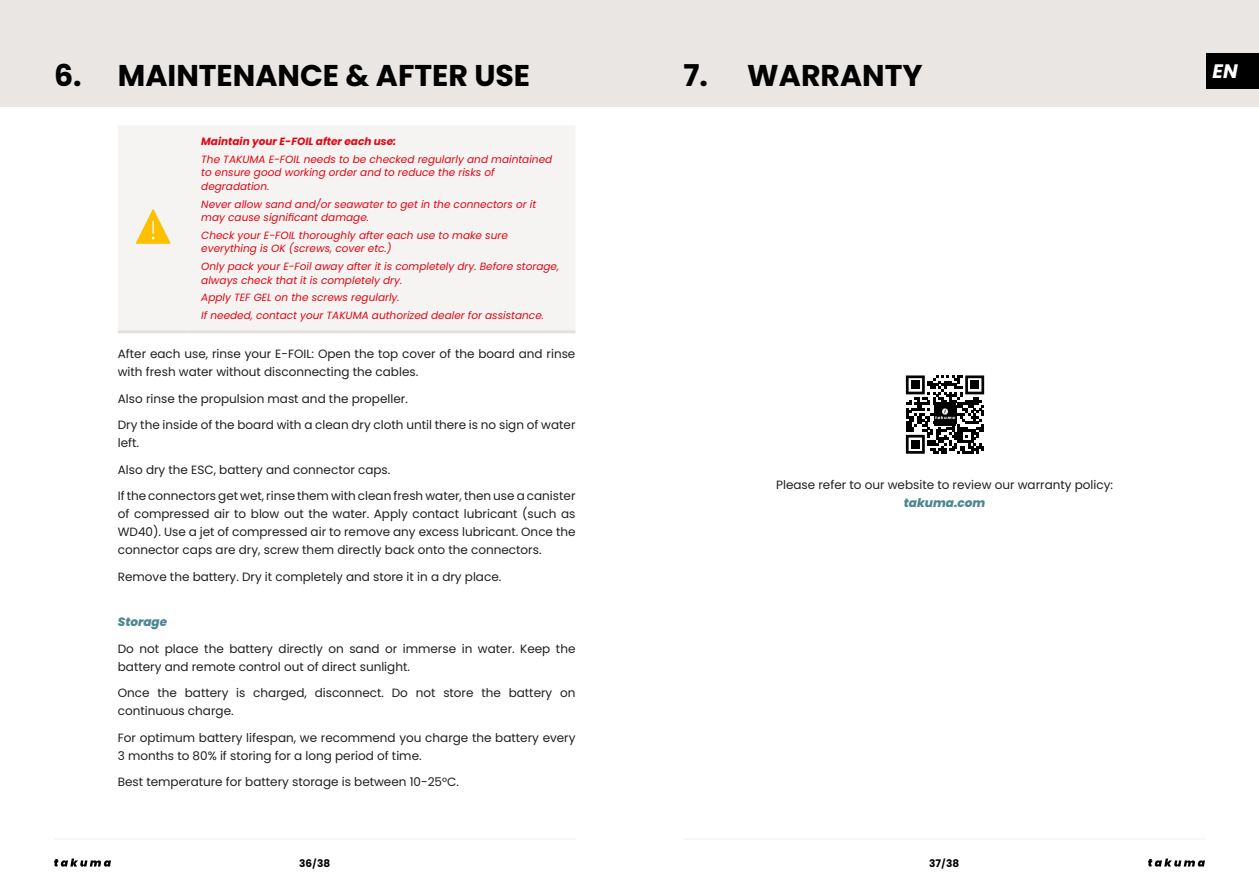
<style>
.page{position:relative;width:1259px;height:893px;background:#fff}
.page>*{position:absolute;margin:0;border:0;box-sizing:border-box;transform-origin:0 0}
.t1{font:700 30px "Poppins";color:#000}
.t2{font:italic 700 19.5px "Poppins";color:#fff}
.t3{font:12px/18px "Poppins";color:#1e1f1f}
.t4{font:italic 800 12px "Poppins";color:#4d8792}
.t5{font:italic 10.5px/13.5px "Poppins";color:#e30613}
.t6{font:italic 700 10.5px "Poppins";color:#e30613}
.t7{font:700 10.5px "Poppins";color:#000}
.s1{font-size:9px}
</style>
<div class="page">
<hr style="left:683px;top:838px;width:522px;height:2px;background:#f5f4f3">
<div style="left:608px;top:0;width:651px;height:107px;background:#eae6e4"></div>
<div style="left:1205px;top:54px;width:54px;height:35px;background:#000"></div>
<svg style="left:1148px;top:858px;width:57px;height:9px"></svg>
<hr style="left:54px;top:838px;width:521px;height:2px;background:#f5f4f3">
<div style="left:0;top:0;width:651px;height:107px;background:#eae6e4"></div>
<svg style="left:54px;top:858px;width:57px;height:9px"></svg>
<div style="left:118px;top:126px;width:457px;height:204px;background:#f5f4f3"></div>
<hr style="left:118px;top:330px;width:70px;height:3px;background:#e5e0dd">
<hr style="left:188px;top:330px;width:387px;height:3px;background:#e5e0dd">
<svg style="left:136px;top:209px;width:34px;height:35px"></svg>
<svg style="left:906px;top:375px;width:78px;height:79px"></svg>
<div style="left:911px;top:381px;width:8px;height:8px;background:#000"></div>
<div style="left:970px;top:381px;width:8px;height:8px;background:#000"></div>
<div style="left:911px;top:440px;width:8px;height:8px;background:#000"></div>
<img style="left:934px;top:404px;width:22px;height:22px">
<h1 class="t1" style="left:54px;top:58px;width:478px">6. MAINTENANCE &amp; AFTER USE</h1>
<p class="t6" style="left:201px;top:135px;width:196px">Maintain your E-FOIL after each use:</p>
<p class="t5" style="left:201px;top:152px;width:352px">The TAKUMA E-FOIL needs to be checked regularly and maintained to ensure good working order and to reduce the risks of degradation.</p>
<p class="t5" style="left:201px;top:197px;width:336px">Never allow sand and/or seawater to get in the connectors or it may cause significant damage.</p>
<p class="t5" style="left:201px;top:228px;width:308px">Check your E-FOIL thoroughly after each use to make sure everything is OK (screws, cover etc.)</p>
<p class="t5" style="left:201px;top:260px;width:359px">Only pack your E-Foil away after it is completely dry. Before storage, always check that it is completely dry.</p>
<p class="t5" style="left:201px;top:289px;width:344px;line-height:17.7px">Apply TEF GEL on the screws regularly.<br>If needed, contact your TAKUMA authorized dealer for assistance.</p>
<p class="t3" style="left:118px;top:345px;width:459px">After each use, rinse your E-FOIL: Open the top cover of the board and rinse with fresh water without disconnecting the cables.</p>
<p class="t3" style="left:118px;top:389px;width:291px">Also rinse the propulsion mast and the propeller.</p>
<p class="t3" style="left:118px;top:416px;width:459px">Dry the inside of the board with a clean dry cloth until there is no sign of water left.</p>
<p class="t3" style="left:118px;top:460px;width:274px">Also dry the ESC, battery and connector caps.</p>
<p class="t3" style="left:118px;top:487px;width:459px;text-align:justify">If the connectors get wet, rinse them with clean fresh water, then use a canister of compressed air to blow out the water. Apply contact lubricant (such as WD40). Use a jet of compressed air to remove any excess lubricant. Once the connector caps are dry, screw them directly back onto the connectors.</p>
<p class="t3" style="left:118px;top:567px;width:385px">Remove the battery. Dry it completely and store it in a dry place.</p>
<p class="t4" style="left:118px;top:615px;width:51px">Storage</p>
<p class="t3" style="left:118px;top:640px;width:459px">Do not place the battery directly on sand or immerse in water. Keep the battery and remote control out of direct sunlight.</p>
<p class="t3" style="left:118px;top:684px;width:459px">Once the battery is charged, disconnect. Do not store the battery on continuous charge.</p>
<p class="t3" style="left:118px;top:729px;width:459px">For optimum battery lifespan, we recommend you charge the battery every<br>3 months to 80% if storing for a long period of time.</p>
<p class="t3" style="left:118px;top:773px;width:342px">Best temperature for battery storage is between 10-25°C.</p>
<p class="t7" style="left:299px;top:857px;width:33px">36<span class="s1">/</span>38</p>
<h1 class="t1" style="left:683px;top:58px;width:241px">7. WARRANTY</h1>
<h2 class="t2" style="left:1212px;top:60px;width:27px">EN</h2>
<p class="t3" style="left:776px;top:475px;width:338px">Please refer to our website to review our warranty policy:</p>
<p class="t4" style="left:904px;top:495px;width:83px">takuma.com</p>
<p class="t7" style="left:929px;top:857px;width:32px">37<span class="s1">/</span>38</p>
</div>
